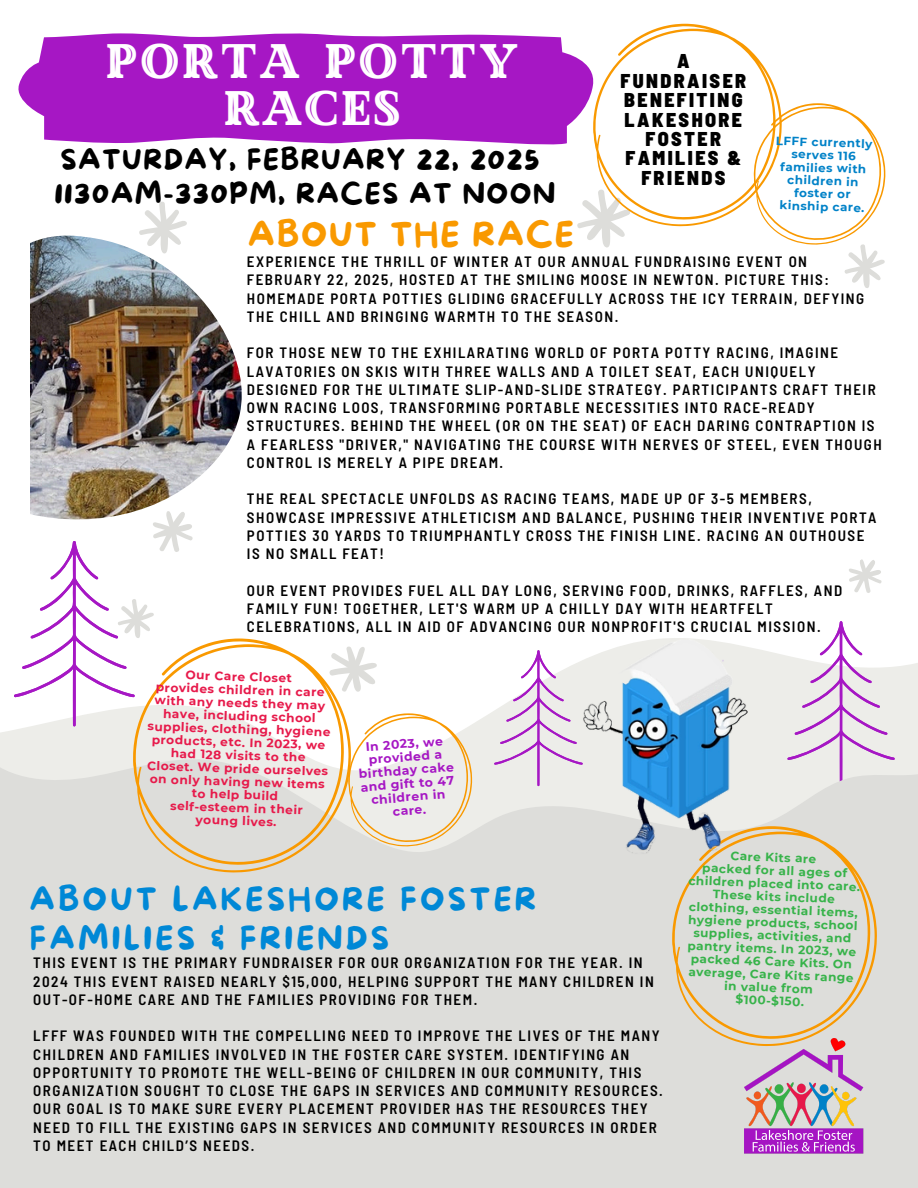
<style>
.page{position:relative;width:918px;height:1188px;background:#fff}
.page>*{position:absolute;margin:0;border:0;box-sizing:border-box;transform-origin:0 0}
.t1{font:48.45px/47.2px "Made Winter Inline";letter-spacing:.045em;color:#fff;text-align:center}
.t2{font:33.75px "More Sugar";letter-spacing:.05em;color:#f99900}
.t3{font:31.65px/38.2px "More Sugar";letter-spacing:.1em;color:#0088d6}
.t4{font:28.05px/34.5px "More Sugar";letter-spacing:.05em;color:#000}
.t5{font:900 semi-condensed 19.95px/19.5px "Barlow";letter-spacing:.12em;color:#000;text-align:center}
.t6{font:600 semi-condensed 15px/18.3px "Barlow";letter-spacing:.1em;color:#000}
.t7{font:700 12.3px/13.4px "Montserrat";color:#a617c4;text-align:center}
.t8{font:700 12.15px/13.2px "Montserrat";color:#e71a4b;text-align:center}
.t9{font:700 12px/13px "Montserrat";color:#37b34a;text-align:center}
.t10{font:700 11.85px/12.9px "Montserrat";color:#0182c8;text-align:center}
</style>
<div class="page">
<svg style="left:787px;top:621px;width:76px;height:38px"></svg>
<svg style="left:0;top:659px;width:918px;height:202px;fill:#edede9"></svg>
<div style="left:0;top:861px;width:918px;height:327px;background:#ddddda"></div>
<svg style="left:494px;top:650px;width:82px;height:136px"></svg>
<svg style="left:577px;top:202px;width:48px;height:46px"></svg>
<svg style="left:583px;top:23px;width:195px;height:211px"></svg>
<svg style="left:362px;top:647px;width:17px;height:50px"></svg>
<svg style="left:139px;top:201px;width:48px;height:34px"></svg>
<svg style="left:849px;top:559px;width:33px;height:34px"></svg>
<svg style="left:18px;top:31px;width:579px;height:116px;fill:#a617c4"></svg>
<div style="left:59px;top:31px;width:492px;height:104px;background:#a617c4"></div>
<svg style="left:14px;top:520px;width:179px;height:206px"></svg>
<img style="left:30px;top:235px;width:212px;height:285px">
<div style="left:0;top:234px;width:30px;height:291px;background:#fff"></div>
<svg style="left:122px;top:628px;width:240px;height:245px"></svg>
<svg style="left:342px;top:708px;width:136px;height:144px"></svg>
<svg style="left:672px;top:817px;width:215px;height:222px"></svg>
<img style="left:576px;top:638px;width:187px;height:226px">
<svg style="left:747px;top:97px;width:139px;height:191px"></svg>
<img style="left:728px;top:1038px;width:150px;height:116px">
<p class="t1" style="left:105px;top:41px;width:415px">PORTA POTTY<br>RACES</p>
<p class="t4" style="left:54px;top:143px;width:502px">SATURDAY, FEBRUARY 22, 2025<br>1130AM-330PM, RACES AT NOON</p>
<p class="t2" style="left:248px;top:216px;width:328px">ABOUT THE RACE</p>
<h5 class="t5" style="left:620px;top:50px;width:127px">A<br>FUNDRAISER<br>BENEFITING<br>LAKESHORE<br>FOSTER<br>FAMILIES &amp;<br>FRIENDS</h5>
<p class="t10" style="left:776px;top:134px;width:98px;rotate:2deg">LFFF currently serves 116 families with children in foster or kinship care.</p>
<p class="t6" style="left:247px;top:252px;width:619px">EXPERIENCE THE THRILL OF WINTER AT OUR ANNUAL FUNDRAISING EVENT ON FEBRUARY 22, 2025, HOSTED AT THE SMILING MOOSE IN NEWTON. PICTURE THIS:<br>HOMEMADE PORTA POTTIES GLIDING GRACEFULLY ACROSS THE ICY TERRAIN, DEFYING THE CHILL AND BRINGING WARMTH TO THE SEASON.</p>
<h4 class="t6" style="left:247px;top:343px;width:636px">FOR THOSE NEW TO THE EXHILARATING WORLD OF PORTA POTTY RACING, IMAGINE LAVATORIES ON SKIS WITH THREE WALLS AND A TOILET SEAT, EACH UNIQUELY DESIGNED FOR THE ULTIMATE SLIP-AND-SLIDE STRATEGY. PARTICIPANTS CRAFT THEIR OWN RACING LOOS, TRANSFORMING PORTABLE NECESSITIES INTO RACE-READY STRUCTURES. BEHIND THE WHEEL (OR ON THE SEAT) OF EACH DARING CONTRAPTION IS A FEARLESS "DRIVER," NAVIGATING THE COURSE WITH NERVES OF STEEL, EVEN THOUGH CONTROL IS MERELY A PIPE DREAM.</h4>
<p class="t6" style="left:247px;top:489px;width:631px">THE REAL SPECTACLE UNFOLDS AS RACING TEAMS, MADE UP OF 3-5 MEMBERS, SHOWCASE IMPRESSIVE ATHLETICISM AND BALANCE, PUSHING THEIR INVENTIVE PORTA POTTIES 30 YARDS TO TRIUMPHANTLY CROSS THE FINISH LINE. RACING AN OUTHOUSE IS NO SMALL FEAT!</p>
<p class="t6" style="left:247px;top:581px;width:597px">OUR EVENT PROVIDES FUEL ALL DAY LONG, SERVING FOOD, DRINKS, RAFFLES, AND<br>FAMILY FUN! TOGETHER, LET'S WARM UP A CHILLY DAY WITH HEARTFELT<br>CELEBRATIONS, ALL IN AID OF ADVANCING OUR NONPROFIT'S CRUCIAL MISSION.</p>
<p class="t8" style="left:186px;top:668px;width:108px;rotate:2deg">Our Care Closet</p>
<p class="t8" style="left:149px;top:680px;width:184px;rotate:2deg">provides children in care with any needs they may have, including school supplies, clothing, hygiene products, etc. In 2023, we had 128 visits to the<br>Closet. We pride ourselves on only having new items to help build</p>
<p class="t8" style="left:170px;top:799px;width:134px;rotate:2deg">self-esteem in their</p>
<p class="t8" style="left:196px;top:813px;width:82px;rotate:2deg">young lives.</p>
<p class="t7" style="left:357px;top:740px;width:97px;rotate:-4deg">In 2023, we provided a birthday cake and gift to 47 children in care.</p>
<h3 class="t3" style="left:29px;top:882px;width:509px">ABOUT LAKESHORE FOSTER<br>FAMILIES &amp; FRIENDS</h3>
<p class="t6" style="left:33px;top:953px;width:622px">THIS EVENT IS THE PRIMARY FUNDRAISER FOR OUR ORGANIZATION FOR THE YEAR. IN<br>2024 THIS EVENT RAISED NEARLY $15,000, HELPING SUPPORT THE MANY CHILDREN IN<br>OUT-OF-HOME CARE AND THE FAMILIES PROVIDING FOR THEM.</p>
<p class="t6" style="left:33px;top:1026px;width:631px">LFFF WAS FOUNDED WITH THE COMPELLING NEED TO IMPROVE THE LIVES OF THE MANY CHILDREN AND FAMILIES INVOLVED IN THE FOSTER CARE SYSTEM. IDENTIFYING AN OPPORTUNITY TO PROMOTE THE WELL-BEING OF CHILDREN IN OUR COMMUNITY, THIS ORGANIZATION SOUGHT TO CLOSE THE GAPS IN SERVICES AND COMMUNITY RESOURCES.<br>OUR GOAL IS TO MAKE SURE EVERY PLACEMENT PROVIDER HAS THE RESOURCES THEY NEED TO FILL THE EXISTING GAPS IN SERVICES AND COMMUNITY RESOURCES IN ORDER TO MEET EACH CHILD’S NEEDS.</p>
<p class="t9" style="left:731px;top:849px;width:87px;rotate:2deg">Care Kits are</p>
<h6 class="t9" style="left:689px;top:861px;width:173px;rotate:2deg">packed for all ages of children placed into care.<br>These kits include clothing, essential items, hygiene products, school supplies, activities, and pantry items. In 2023, we packed 46 Care Kits. On average, Care Kits range in value from</h6>
<p class="t9" style="left:736px;top:993px;width:70px;rotate:2deg">$100-$150.</p>
</div>
